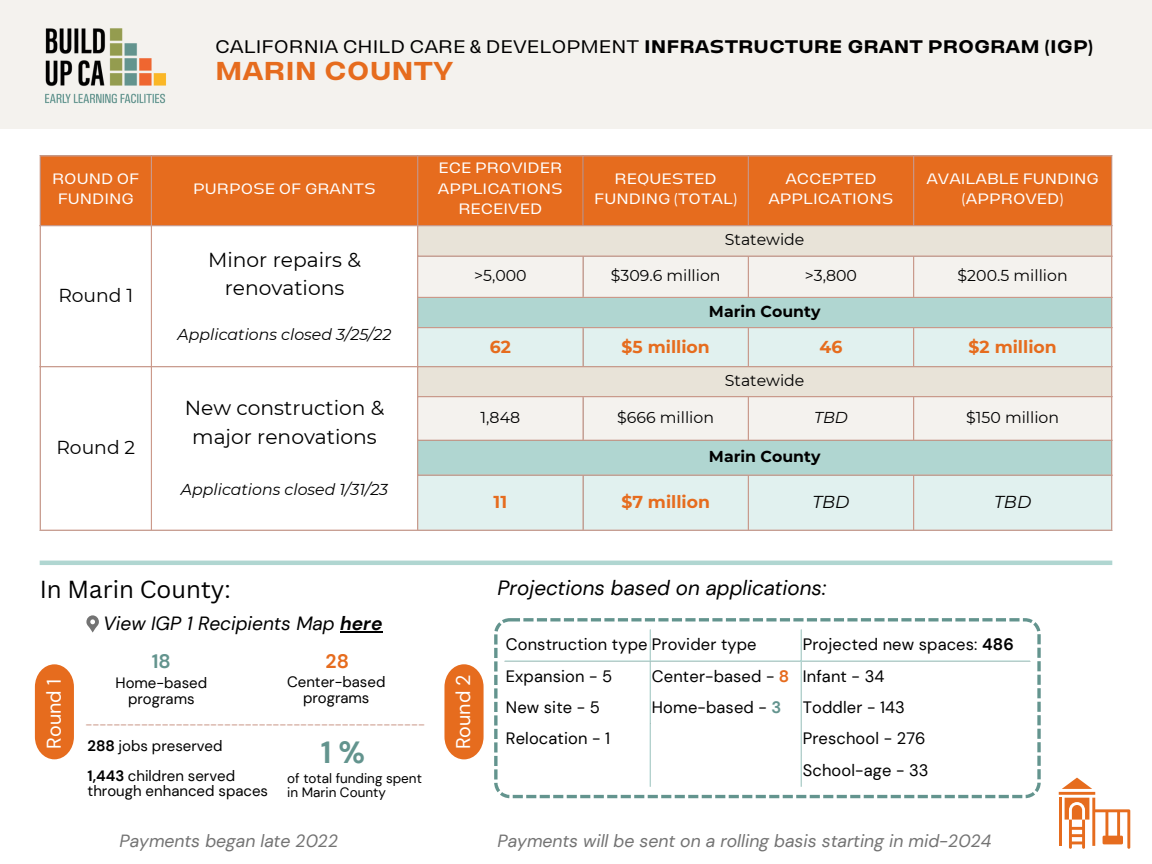
<style>
.page{position:relative;width:1152px;height:864px;background:#fff}
.page>*{position:absolute;margin:0;border:0;box-sizing:border-box;transform-origin:0 0}
.t1{font:700 30.6px "DM Sans";color:#63948e}
.t2{font:700 expanded 25.8px "Lazord";color:#e66c1e}
.t3{font:24px "Canva Sans";color:#000}
.t4{font:italic 20.55px "DM Sans";color:#000}
.t5{font:20.25px/28.2px "Montserrat";color:#000;text-align:center}
.t6{font:19.8px "DM Sans";color:#fff}
.t7{font:700 19.5px "DM Sans";color:#63948e}
.t8{font:700 19.5px "DM Sans";color:#e66c1e}
.t9{font:italic 19.2px "DM Sans";color:#000}
.t10{font:18.75px "Montserrat";color:#000}
.t11{font:expanded 18.15px "Lazord";color:#000}
.t12{font:italic 17.7px "DM Sans";color:#737373}
.t13{font:700 17.25px "Montserrat";color:#e66c1e}
.t14{font:italic 17.25px "Montserrat";color:#000}
.t15{font:16.5px "DM Sans";letter-spacing:.01em;color:#000}
.t16{font:15.75px "Montserrat";color:#000}
.t17{font:italic 15.75px "Montserrat";color:#000}
.t18{font:700 15.75px "Montserrat";color:#000}
.t19{font:expanded 15px/20.2px "Lazord";color:#fff;text-align:center}
.t20{font:15px/15.8px "DM Sans";color:#000;text-align:center}
.t21{font:13.5px "DM Sans";color:#cb998a}
.t22{font:13.5px/14.7px "DM Sans";color:#000}
.s1{font-weight:700}
.s2{font-weight:700;color:#e66c1e}
.s3{font-weight:700;color:#63948e}
</style>
<div class="page">
<svg style="left:494px;top:618px;width:547px;height:180px"></svg>
<div style="left:41px;top:157px;width:1070px;height:68px;background:#e66c1e"></div>
<svg style="left:41px;top:226px;width:376px;height:304px"></svg>
<div style="left:418px;top:226px;width:693px;height:30px;background:#e8e3d8"></div>
<div style="left:418px;top:257px;width:693px;height:40px;background:#f4f2ee"></div>
<div style="left:418px;top:298px;width:693px;height:29px;background:#b0d6d1"></div>
<svg style="left:418px;top:328px;width:693px;height:202px;background:#dde9e5"></svg>
<hr style="left:40px;top:157px;width:1px;height:373px;background:#cb998a">
<hr style="left:151px;top:157px;width:1px;height:373px;background:#cb998a">
<hr style="left:417px;top:157px;width:1px;height:373px;background:#cb998a">
<hr style="left:582px;top:157px;width:2px;height:68px;background:#cb998a">
<hr style="left:582px;top:257px;width:2px;height:40px;background:#cb998a">
<hr style="left:582px;top:328px;width:2px;height:38px;background:#cb998a">
<hr style="left:582px;top:397px;width:2px;height:43px;background:#cb998a">
<hr style="left:582px;top:476px;width:2px;height:54px;background:#cb998a">
<hr style="left:748px;top:157px;width:1px;height:68px;background:#cb998a">
<hr style="left:748px;top:257px;width:1px;height:40px;background:#cb998a">
<hr style="left:748px;top:328px;width:1px;height:38px;background:#cb998a">
<hr style="left:748px;top:397px;width:1px;height:43px;background:#cb998a">
<hr style="left:748px;top:476px;width:1px;height:54px;background:#cb998a">
<hr style="left:913px;top:157px;width:1px;height:68px;background:#cb998a">
<hr style="left:913px;top:257px;width:1px;height:40px;background:#cb998a">
<hr style="left:913px;top:328px;width:1px;height:38px;background:#cb998a">
<hr style="left:913px;top:397px;width:1px;height:43px;background:#cb998a">
<hr style="left:913px;top:476px;width:1px;height:54px;background:#cb998a">
<hr style="left:1111px;top:157px;width:1px;height:373px;background:#cb998a">
<hr style="left:40px;top:155px;width:1072px;height:2px;background:#cb998a">
<hr style="left:40px;top:225px;width:1072px;height:1px;background:#cb998a">
<hr style="left:417px;top:256px;width:695px;height:1px;background:#cb998a">
<hr style="left:417px;top:297px;width:695px;height:1px;background:#cb998a">
<hr style="left:417px;top:327px;width:695px;height:1px;background:#cb998a">
<hr style="left:40px;top:366px;width:1072px;height:1px;background:#cb998a">
<hr style="left:417px;top:396px;width:695px;height:1px;background:#cb998a">
<hr style="left:417px;top:440px;width:695px;height:1px;background:#cb998a">
<hr style="left:417px;top:475px;width:695px;height:1px;background:#cb998a">
<hr style="left:40px;top:530px;width:1072px;height:1px;background:#cb998a">
<div style="left:0;top:0;width:1152px;height:129px;background:#f4f2ee"></div>
<img style="left:45px;top:28px;width:121px;height:76px">
<hr style="left:40px;top:561px;width:1072px;height:4px;background:#b0d6d1">
<svg style="left:35px;top:664px;width:39px;height:95px;background:#e87b35"></svg>
<svg style="left:444px;top:664px;width:40px;height:95px;background:#e97e39"></svg>
<svg style="left:1059px;top:778px;width:71px;height:70px"></svg>
<hr style="left:650px;top:662px;width:1px;height:62px;background:#b0d6d1">
<hr style="left:801px;top:724px;width:1px;height:31px;background:#b0d6d1">
<hr style="left:650px;top:630px;width:1px;height:30px;background:#b0d6d1">
<hr style="left:650px;top:724px;width:1px;height:63px;background:#b0d6d1">
<hr style="left:801px;top:630px;width:1px;height:94px;background:#b0d6d1">
<hr style="left:801px;top:755px;width:1px;height:32px;background:#b0d6d1">
<hr style="left:505px;top:660px;width:525px;height:2px;background:#b0d6d1">
<svg style="left:86px;top:615px;width:13px;height:17px"></svg>
<hr style="left:340px;top:631px;width:42px;height:1px;background:#000">
<p class="t11" style="left:215px;top:37px;width:880px">CALIFORNIA CHILD CARE &amp; DEVELOPMENT <span class="s1">INFRASTRUCTURE GRANT PROGRAM (IGP)</span></p>
<p class="t2" style="left:215px;top:58px;width:240px">MARIN COUNTY</p>
<h4 class="t19" style="left:52px;top:168px;width:89px">ROUND OF<br>FUNDING</h4>
<p class="t19" style="left:193px;top:178px;width:184px">PURPOSE OF GRANTS</p>
<p class="t10" style="left:58px;top:283px;width:76px">Round 1</p>
<p class="t10" style="left:56px;top:436px;width:80px">Round 2</p>
<p class="t5" style="left:208px;top:245px;width:154px">Minor repairs &amp; renovations</p>
<p class="t17" style="left:178px;top:324px;width:215px">Applications closed 3/25/22</p>
<p class="t5" style="left:185px;top:394px;width:201px">New construction &amp; major renovations</p>
<p class="t17" style="left:181px;top:480px;width:209px">Applications closed 1/31/23</p>
<p class="t3" style="left:40px;top:572px;width:193px">In Marin County:</p>
<p class="t9" style="left:103px;top:611px;width:281px">View IGP 1 Recipients Map <span class="s1">here</span></p>
<p class="t19" style="left:438px;top:158px;width:127px">ECE PROVIDER<br>APPLICATIONS<br>RECEIVED</p>
<p class="t19" style="left:594px;top:168px;width:144px">REQUESTED<br>FUNDING (TOTAL)</p>
<p class="t19" style="left:768px;top:168px;width:127px">ACCEPTED<br>APPLICATIONS</p>
<p class="t19" style="left:926px;top:168px;width:174px">AVAILABLE FUNDING (APPROVED)</p>
<p class="t16" style="left:725px;top:230px;width:81px">Statewide</p>
<p class="t16" style="left:474px;top:266px;width:54px">&gt;5,000</p>
<p class="t16" style="left:611px;top:266px;width:111px">$309.6 million</p>
<p class="t16" style="left:805px;top:266px;width:54px">&gt;3,800</p>
<p class="t16" style="left:958px;top:266px;width:112px">$200.5 million</p>
<p class="t18" style="left:709px;top:302px;width:113px">Marin County</p>
<p class="t13" style="left:490px;top:336px;width:23px">62</p>
<p class="t13" style="left:622px;top:336px;width:90px">$5 million</p>
<p class="t13" style="left:820px;top:336px;width:24px">46</p>
<p class="t13" style="left:969px;top:336px;width:90px">$2 million</p>
<p class="t16" style="left:725px;top:371px;width:81px">Statewide</p>
<p class="t16" style="left:481px;top:408px;width:41px">1,848</p>
<p class="t16" style="left:617px;top:408px;width:98px">$666 million</p>
<p class="t17" style="left:814px;top:408px;width:35px">TBD</p>
<p class="t16" style="left:966px;top:408px;width:95px">$150 million</p>
<p class="t18" style="left:709px;top:447px;width:113px">Marin County</p>
<p class="t13" style="left:494px;top:492px;width:15px">11</p>
<p class="t13" style="left:621px;top:492px;width:90px">$7 million</p>
<p class="t14" style="left:812px;top:492px;width:39px">TBD</p>
<p class="t14" style="left:994px;top:492px;width:39px">TBD</p>
<p class="t4" style="left:498px;top:574px;width:330px">Projections based on applications:</p>
<p class="t7" style="left:152px;top:648px;width:20px">18</p>
<p class="t8" style="left:326px;top:648px;width:25px">28</p>
<p class="t6" style="left:41px;top:749px;width:71px;rotate:-90deg">Round 1</p>
<h3 class="t6" style="left:451px;top:749px;width:77px;rotate:-90deg">Round 2</h3>
<p class="t20" style="left:116px;top:675px;width:93px">Home-based programs</p>
<p class="t20" style="left:287px;top:674px;width:100px">Center-based programs</p>
<p class="t21" style="left:86px;top:715px;width:341px">-------------------------------------------------</p>
<h5 class="t20" style="left:88px;top:738px;width:137px"><span class="s1">288</span> jobs preserved</h5>
<p class="t20" style="left:88px;top:768px;width:182px;text-align:left"><span class="s1">1,443</span> children served through enhanced spaces</p>
<p class="t1" style="left:321px;top:733px;width:46px">1%</p>
<p class="t22" style="left:287px;top:771px;width:136px">of total funding spent in Marin County</p>
<p class="t15" style="left:506px;top:633px;width:252px">Construction type Provider type</p>
<h3 class="t15" style="left:803px;top:633px;width:212px">Projected new spaces: <span class="s1">486</span></h3>
<p class="t15" style="left:506px;top:665px;width:108px">Expansion - 5</p>
<h3 class="t15" style="left:652px;top:665px;width:139px">Center-based - <span class="s2">8</span></h3>
<p class="t15" style="left:803px;top:665px;width:83px">Infant - 34</p>
<p class="t15" style="left:506px;top:696px;width:96px">New site - 5</p>
<h3 class="t15" style="left:652px;top:696px;width:131px">Home-based - <span class="s3">3</span></h3>
<p class="t15" style="left:803px;top:696px;width:104px">Toddler - 143</p>
<p class="t15" style="left:506px;top:728px;width:106px">Relocation - 1</p>
<p class="t15" style="left:803px;top:728px;width:124px">Preschool - 276</p>
<h1 class="t15" style="left:803px;top:759px;width:127px">School-age - 33</h1>
<p class="t12" style="left:120px;top:829px;width:220px">Payments began late 2022</p>
<p class="t12" style="left:498px;top:829px;width:495px">Payments will be sent on a rolling basis starting in mid-2024</p>
</div>
